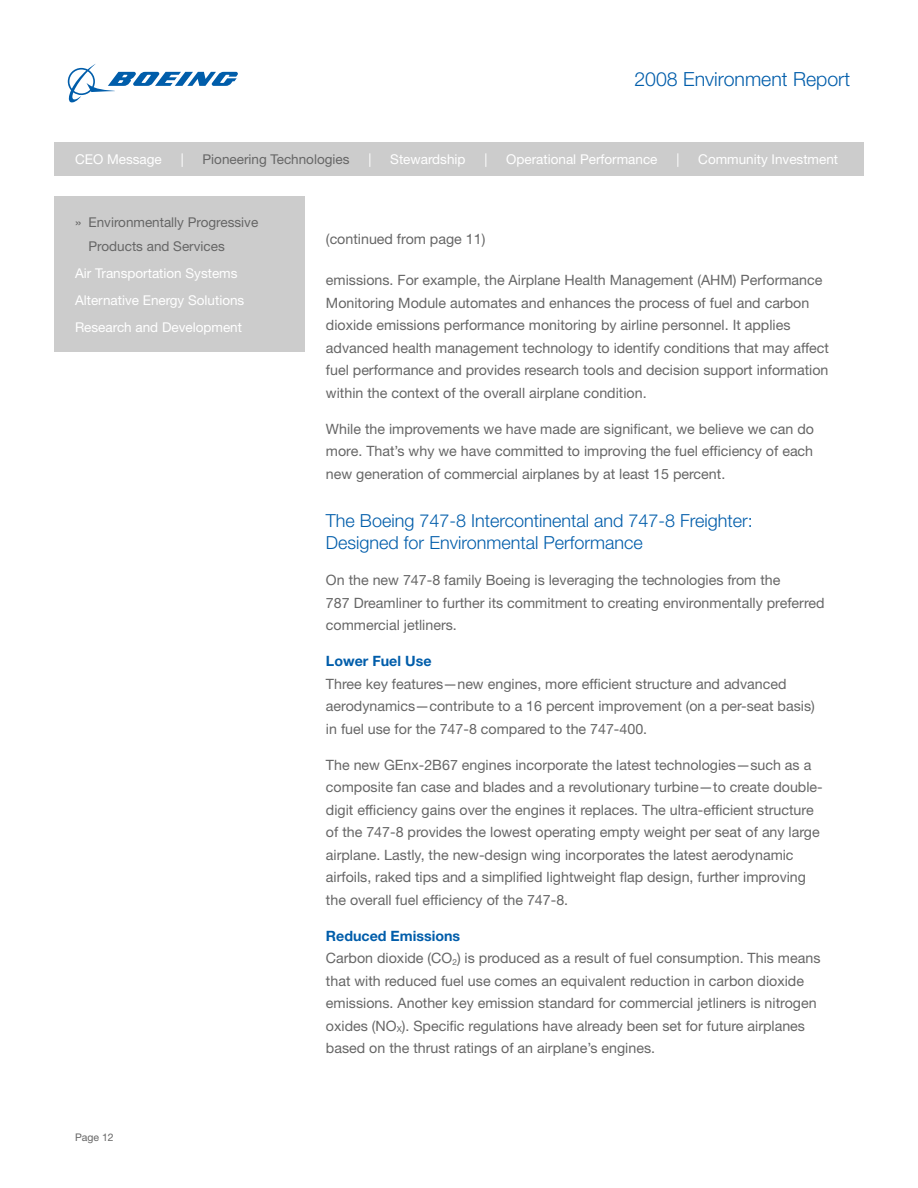
<style>
.page{position:relative;width:918px;height:1188px;background:#fff}
.page>*{position:absolute;margin:0;border:0;box-sizing:border-box;transform-origin:0 0}
.t1{font:300 19.5px "Helvetica Neue LT Std";color:#005daa}
.t2{font:300 18px/21.6px "Helvetica Neue LT Std";color:#005daa}
.t3{font:14.25px/22.5px "Helvetica Neue LT Std";color:#666}
.t4{font:700 14.25px "Helvetica Neue LT Std";color:#005daa}
.t5{font:13.5px/27px "Helvetica Neue LT Std";color:#fff}
.t6{font:13.5px/24px "Helvetica Neue LT Std";color:#666}
.t7{font:10.5px "Helvetica Neue LT Std";color:#666}
.s1{font-weight:700;color:#005daa}
</style>
<div class="page">
<div style="left:54px;top:142px;width:810px;height:33px;background:#ccc"></div>
<svg style="left:68px;top:64px;width:170px;height:39px"></svg>
<div style="left:54px;top:196px;width:251px;height:156px;background:#ccc"></div>
<h1 class="t1" style="left:634px;top:67px;width:217px">2008 Environment Report</h1>
<p class="t5" style="left:75px;top:145px;width:88px">CEO Message</p>
<p class="t5" style="left:181px;top:145px;width:4px">|</p>
<p class="t6" style="left:203px;top:147px;width:149px">Pioneering Technologies</p>
<p class="t5" style="left:368px;top:145px;width:4px">|</p>
<p class="t5" style="left:390px;top:145px;width:77px">Stewardship</p>
<p class="t5" style="left:484px;top:145px;width:4px">|</p>
<p class="t5" style="left:506px;top:145px;width:153px">Operational Performance</p>
<p class="t5" style="left:676px;top:145px;width:4px">|</p>
<p class="t5" style="left:698px;top:145px;width:141px">Community Investment</p>
<p class="t6" style="left:89px;top:210px;width:171px;text-indent:-14px">» Environmentally Progressive<br>Products and Services</p>
<p class="t5" style="left:75px;top:260px;width:171px">Air Transportation Systems<br>Alternative Energy Solutions<br>Research and Development</p>
<p class="t3" style="left:326px;top:269px;width:505px">emissions. For example, the Airplane Health Management (AHM) Performance Monitoring Module automates and enhances the process of fuel and carbon dioxide emissions performance monitoring by airline personnel. It applies advanced health management technology to identify conditions that may affect fuel performance and provides research tools and decision support information within the context of the overall airplane condition.</p>
<p class="t3" style="left:326px;top:417px;width:490px;text-align:justify">While the improvements we have made are significant, we believe we can do more. That’s why we have committed to improving the fuel efficiency of each new generation of commercial airplanes by at least 15 percent.</p>
<p class="t2" style="left:326px;top:510px;width:428px">The Boeing 747-8 Intercontinental and 747-8 Freighter:<br>Designed for Environmental Performance</p>
<p class="t3" style="left:326px;top:569px;width:500px">On the new 747-8 family Boeing is leveraging the technologies from the<br>787 Dreamliner to further its commitment to creating environmentally preferred commercial jetliners.</p>
<p class="t4" style="left:326px;top:652px;width:107px">Lower Fuel Use</p>
<p class="t3" style="left:326px;top:672px;width:490px">Three key features—new engines, more efficient structure and advanced aerodynamics—contribute to a 16 percent improvement (on a per-seat basis) in fuel use for the 747-8 compared to the 747-400.</p>
<p class="t3" style="left:326px;top:753px;width:498px">The new GEnx-2B67 engines incorporate the latest technologies—such as a composite fan case and blades and a revolutionary turbine—to create double&shy;digit efficiency gains over the engines it replaces. The ultra-efficient structure of the 747-8 provides the lowest operating empty weight per seat of any large airplane. Lastly, the new-design wing incorporates the latest aerodynamic airfoils, raked tips and a simplified lightweight flap design, further improving the overall fuel efficiency of the 747-8.</p>
<p class="t3" style="left:326px;top:924px;width:496px"><span class="s1">Reduced Emissions<br></span>Carbon dioxide (CO<sub>2</sub>) is produced as a result of fuel consumption. This means that with reduced fuel use comes an equivalent reduction in carbon dioxide emissions. Another key emission standard for commercial jetliners is nitrogen oxides (NO<sub>X</sub>). Specific regulations have already been set for future airplanes based on the thrust ratings of an airplane’s engines.</p>
<p class="t3" style="left:326px;top:228px;width:161px">(continued from page 11)</p>
<p class="t7" style="left:75px;top:1132px;width:40px">Page 12</p>
</div>
